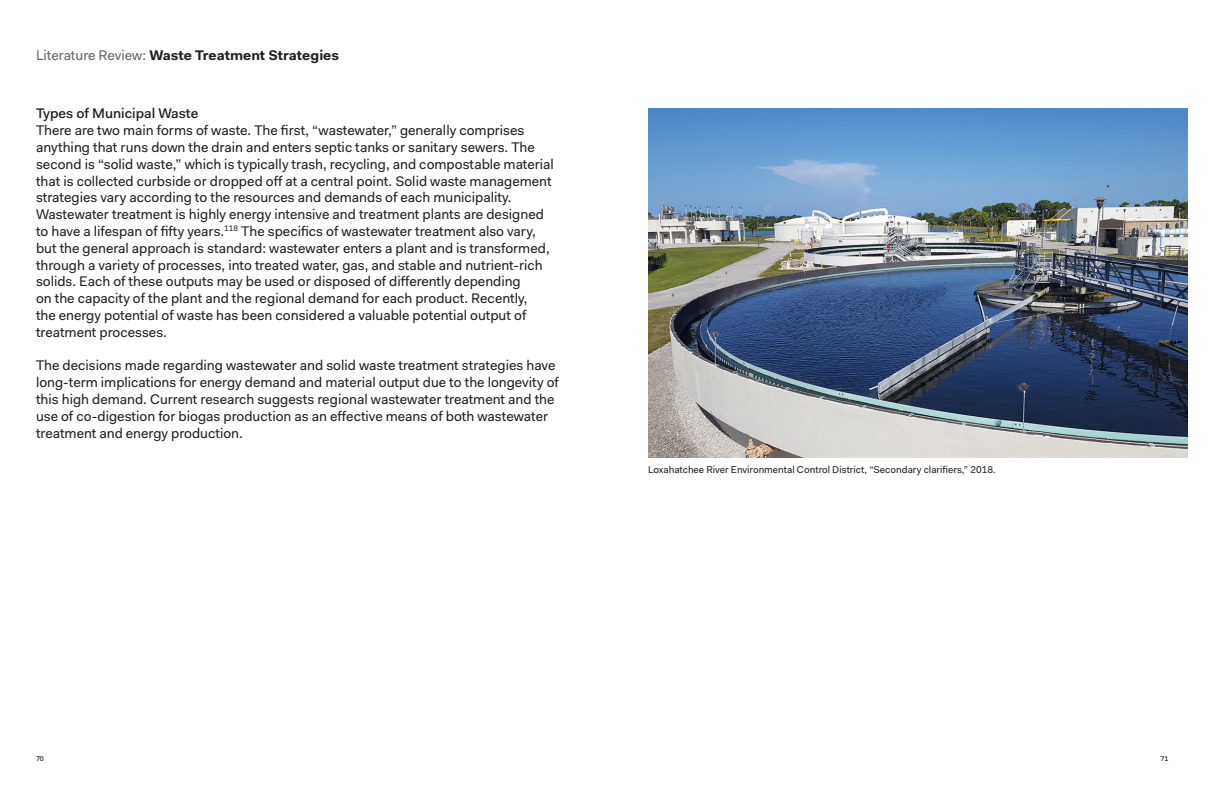
<style>
.page{position:relative;width:1224px;height:792px;background:#fff}
.page>*{position:absolute;margin:0;border:0;box-sizing:border-box;transform-origin:0 0}
.Paragraph_Style_1{font:14px/16.8px "Fakt";color:#231f20}
.OFU_MOP_Titles_Fakt{font:700 14px "Fakt";color:#231f20}
.Paragraph_Style_1-2{font:500 14px "Fakt";color:#231f20}
.t1{font:10px "Fakt";color:#231f20}
.t2{font:500 7px "Fakt";color:#231f20}
.s1{font-weight:400;color:#656568}
</style>
<div class="page">
<img style="left:648px;top:108px;width:540px;height:350px">
<p class="OFU_MOP_Titles_Fakt" style="left:36px;top:47px;width:305px"><span class="s1">Literature Review:</span> Waste Treatment Strategies</p>
<p class="Paragraph_Style_1-2" style="left:36px;top:105px;width:164px">Types of Municipal Waste</p>
<p class="Paragraph_Style_1" style="left:36px;top:122px;width:519px">There are two main forms of waste. The first, “wastewater,” generally comprises anything that runs down the drain and enters septic tanks or sanitary sewers. The second is “solid waste,” which is typically trash, recycling, and compostable material that is collected curbside or dropped off at a central point. Solid waste management strategies vary according to the resources and demands of each municipality.<br>Wastewater treatment is highly energy intensive and treatment plants are designed to have a lifespan of fifty years.<sup>118</sup> The specifics of wastewater treatment also vary, but the general approach is standard: wastewater enters a plant and is transformed, through a variety of processes, into treated water, gas, and stable and nutrient-rich solids. Each of these outputs may be used or disposed of differently depending<br>on the capacity of the plant and the regional demand for each product. Recently,<br>the energy potential of waste has been considered a valuable potential output of treatment processes.</p>
<p class="Paragraph_Style_1" style="left:36px;top:357px;width:524px">The decisions made regarding wastewater and solid waste treatment strategies have long-term implications for energy demand and material output due to the longevity of this high demand. Current research suggests regional wastewater treatment and the use of co-digestion for biogas production as an effective means of both wastewater treatment and energy production.</p>
<p class="t1" style="left:648px;top:463px;width:349px">Loxahatchee River Environmental Control District, “Secondary clarifiers,” 2018.</p>
<p class="t2" style="left:36px;top:755px;width:9px">70</p>
<p class="t2" style="left:1161px;top:755px;width:9px">71</p>
</div>
